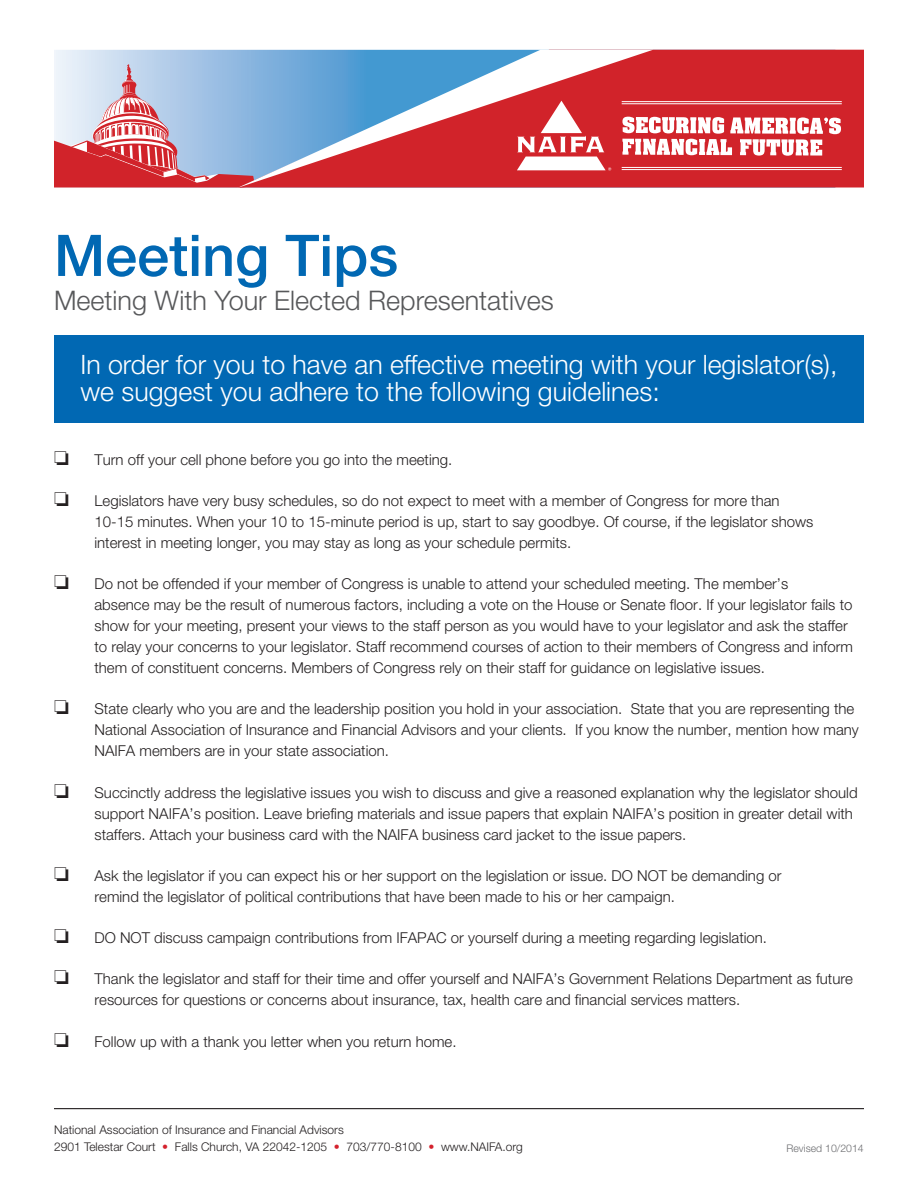
<style>
.page{position:relative;width:918px;height:1188px;background:#fff}
.page>*{position:absolute;margin:0;border:0;box-sizing:border-box;transform-origin:0 0}
.Header_Blue_Futura{font:500 57.45px "Helvetica Neue";color:#0168b3}
.Header_Blue_Futura-2{font:300 27px "Helvetica Neue";color:#57585a}
.t1{font:300 26.7px/27px "Helvetica Neue";color:#fff}
.Bullet_1{font:300 15px/21px "Helvetica Neue";color:#231f20}
.t2{font:300 12px/16.5px "Helvetica Neue";color:#231f20}
.Revised_Date_New{font:300 10.5px "Helvetica Neue";color:#6c6d70}
.s1{color:#d4222d}
</style>
<div class="page">
<svg style="left:54px;top:50px;width:183px;height:14px;background:#bfd5ed"></svg>
<svg style="left:54px;top:64px;width:183px;height:124px;background:#c79fb1"></svg>
<div style="left:653px;top:50px;width:211px;height:138px;background:#d1232a"></div>
<svg style="left:237px;top:50px;width:416px;height:138px;background:#a97b94"></svg>
<svg style="left:517px;top:101px;width:94px;height:70px"></svg>
<svg style="left:622px;top:117px;width:219px;height:39px"></svg>
<hr style="left:622px;top:101px;width:220px;height:1px;background:#fff">
<hr style="left:622px;top:104px;width:220px;height:1px;background:#fff">
<hr style="left:622px;top:169px;width:220px;height:1px;background:#fff">
<hr style="left:622px;top:167px;width:220px;height:1px;background:#fff">
<hr style="left:54px;top:1108px;width:810px;height:1px;background:#231f20">
<div style="left:54px;top:335px;width:810px;height:88px;background:#0168b3"></div>
<p class="Header_Blue_Futura" style="left:54px;top:221px;width:346px">Meeting Tips</p>
<p class="Header_Blue_Futura-2" style="left:54px;top:284px;width:501px">Meeting With Your Elected Representatives</p>
<p class="t1" style="left:80px;top:351px;width:759px">In order for you to have an effective meeting with your legislator(s), we suggest you adhere to the following guidelines:</p>
<p class="Bullet_1" style="left:94px;top:448px;width:359px">Turn off your cell phone before you go into the meeting.</p>
<p class="Bullet_1" style="left:94px;top:490px;width:721px">Legislators have very busy schedules, so do not expect to meet with a member of Congress for more than<br>10-15 minutes. When your 10 to 15-minute period is up, start to say goodbye. Of course, if the legislator shows interest in meeting longer, you may stay as long as your schedule permits.</p>
<p class="Bullet_1" style="left:94px;top:573px;width:760px">Do not be offended if your member of Congress is unable to attend your scheduled meeting. The member’s<br>absence may be the result of numerous factors, including a vote on the House or Senate floor. If your legislator fails to show for your meeting, present your views to the staff person as you would have to your legislator and ask the staffer to relay your concerns to your legislator. Staff recommend courses of action to their members of Congress and inform them of constituent concerns. Members of Congress rely on their staff for guidance on legislative issues.</p>
<p class="Bullet_1" style="left:94px;top:698px;width:766px">State clearly who you are and the leadership position you hold in your association. State that you are representing the<br>National Association of Insurance and Financial Advisors and your clients. If you know the number, mention how many<br>NAIFA members are in your state association.</p>
<p class="Bullet_1" style="left:94px;top:781px;width:765px">Succinctly address the legislative issues you wish to discuss and give a reasoned explanation why the legislator should support NAIFA’s position. Leave briefing materials and issue papers that explain NAIFA’s position in greater detail with staffers. Attach your business card with the NAIFA business card jacket to the issue papers.</p>
<p class="Bullet_1" style="left:94px;top:865px;width:689px">Ask the legislator if you can expect his or her support on the legislation or issue. DO NOT be demanding or remind the legislator of political contributions that have been made to his or her campaign.</p>
<p class="Bullet_1" style="left:94px;top:927px;width:674px">DO NOT discuss campaign contributions from IFAPAC or yourself during a meeting regarding legislation.</p>
<p class="Bullet_1" style="left:94px;top:968px;width:760px">Thank the legislator and staff for their time and offer yourself and NAIFA’s Government Relations Department as future resources for questions or concerns about insurance, tax, health care and financial services matters.</p>
<p class="Bullet_1" style="left:94px;top:1030px;width:364px">Follow up with a thank you letter when you return home.</p>
<p class="t2" style="left:54px;top:1121px;width:470px">National Association of Insurance and Financial Advisors<br>2901 Telestar Court <span class="s1">•</span> Falls Church, VA 22042-1205 <span class="s1">•</span> 703/770-8100 <span class="s1">•</span> www.NAIFA.org</p>
<p class="Revised_Date_New" style="left:786px;top:1141px;width:79px">Revised 10/2014</p>
</div>
